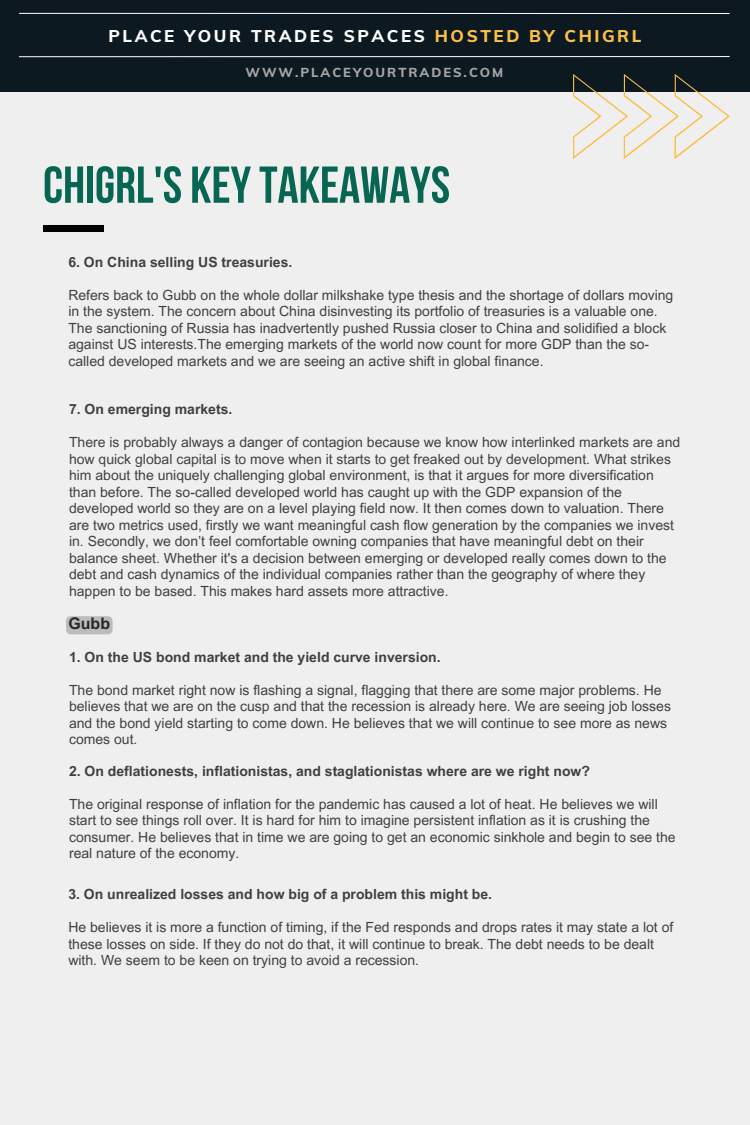
<style>
.page{position:relative;width:750px;height:1125px;background:#efefef}
.page>*{position:absolute;margin:0;border:0;box-sizing:border-box;transform-origin:0 0}
.t1{font:700 51.7px "Bebas Neue";color:#076652}
.t2{font:800 17px "Muli";letter-spacing:.15em;color:#fff}
.t3{font:700 16px "Arial MT Pro";color:#272727}
.t4{font:14px/16.5px "Arial MT Pro";color:#404040}
.t5{font:700 14px "Arial MT Pro";color:#404040}
.t6{font:800 13px "Muli";letter-spacing:.15em;color:#a6a6a6}
.s1{color:#fcbf49}
</style>
<div class="page">
<div style="left:0;top:0;width:750px;height:92px;background:#0c1921"></div>
<hr style="left:19px;top:13px;width:710px;height:1px;background:#fff">
<hr style="left:19px;top:56px;width:710px;height:1px;background:#fff">
<svg style="left:573px;top:74px;width:157px;height:85px"></svg>
<div style="left:43px;top:225px;width:60px;height:7px;background:#000"></div>
<div style="left:66px;top:616px;width:47px;height:18px;background:#bcbcbc;border-radius:5px"></div>
<p class="t2" style="left:108px;top:25px;width:535px">PLACE YOUR TRADES SPACES <span class="s1">HOSTED BY CHIGRL</span></p>
<p class="t6" style="left:245px;top:64px;width:259px">WWW.PLACEYOURTRADES.COM</p>
<p class="t1" style="left:43px;top:164px;width:409px">CHIGRL'S KEYTAKEAWAYS</p>
<p class="t5" style="left:68px;top:257px;width:225px">6. On China selling US treasuries.</p>
<p class="t4" style="left:68px;top:289px;width:607px">Refers back to Gubb on the whole dollar milkshake type thesis and the shortage of dollars moving in the system. The concern about China disinvesting its portfolio of treasuries is a valuable one.<br>The sanctioning of Russia has inadvertently pushed Russia closer to China and solidified a block against US interests.The emerging markets of the world now count for more GDP than the so&shy;called developed markets and we are seeing an active shift in global finance.</p>
<p class="t5" style="left:69px;top:404px;width:165px">7. On emerging markets.</p>
<p class="t4" style="left:69px;top:436px;width:613px">There is probably always a danger of contagion because we know how interlinked markets are and how quick global capital is to move when it starts to get freaked out by development. What strikes him about the uniquely challenging global environment, is that it argues for more diversification than before. The so-called developed world has caught up with the GDP expansion of the developed world so they are on a level playing field now. It then comes down to valuation. There are two metrics used, firstly we want meaningful cash flow generation by the companies we invest in. Secondly, we don’t feel comfortable owning companies that have meaningful debt on their balance sheet. Whether it's a decision between emerging or developed really comes down to the debt and cash dynamics of the individual companies rather than the geography of where they happen to be based. This makes hard assets more attractive.</p>
<p class="t3" style="left:68px;top:617px;width:43px">Gubb</p>
<p class="t5" style="left:69px;top:651px;width:373px">1. On the US bond market and the yield curve inversion.</p>
<p class="t4" style="left:69px;top:683px;width:603px">The bond market right now is flashing a signal, flagging that there are some major problems. He believes that we are on the cusp and that the recession is already here. We are seeing job losses and the bond yield starting to come down. He believes that we will continue to see more as news comes out.</p>
<p class="t5" style="left:69px;top:766px;width:522px">2. On deflationests, inflationistas, and staglationistas where are we right now?</p>
<p class="t4" style="left:69px;top:797px;width:608px">The original response of inflation for the pandemic has caused a lot of heat. He believes we will start to see things roll over. It is hard for him to imagine persistent inflation as it is crushing the consumer. He believes that in time we are going to get an economic sinkhole and begin to see the real nature of the economy.</p>
<p class="t5" style="left:68px;top:889px;width:425px">3. On unrealized losses and how big of a problem this might be.</p>
<p class="t4" style="left:68px;top:921px;width:607px">He believes it is more a function of timing, if the Fed responds and drops rates it may state a lot of these losses on side. If they do not do that, it will continue to break. The debt needs to be dealt with. We seem to be keen on trying to avoid a recession.</p>
</div>
